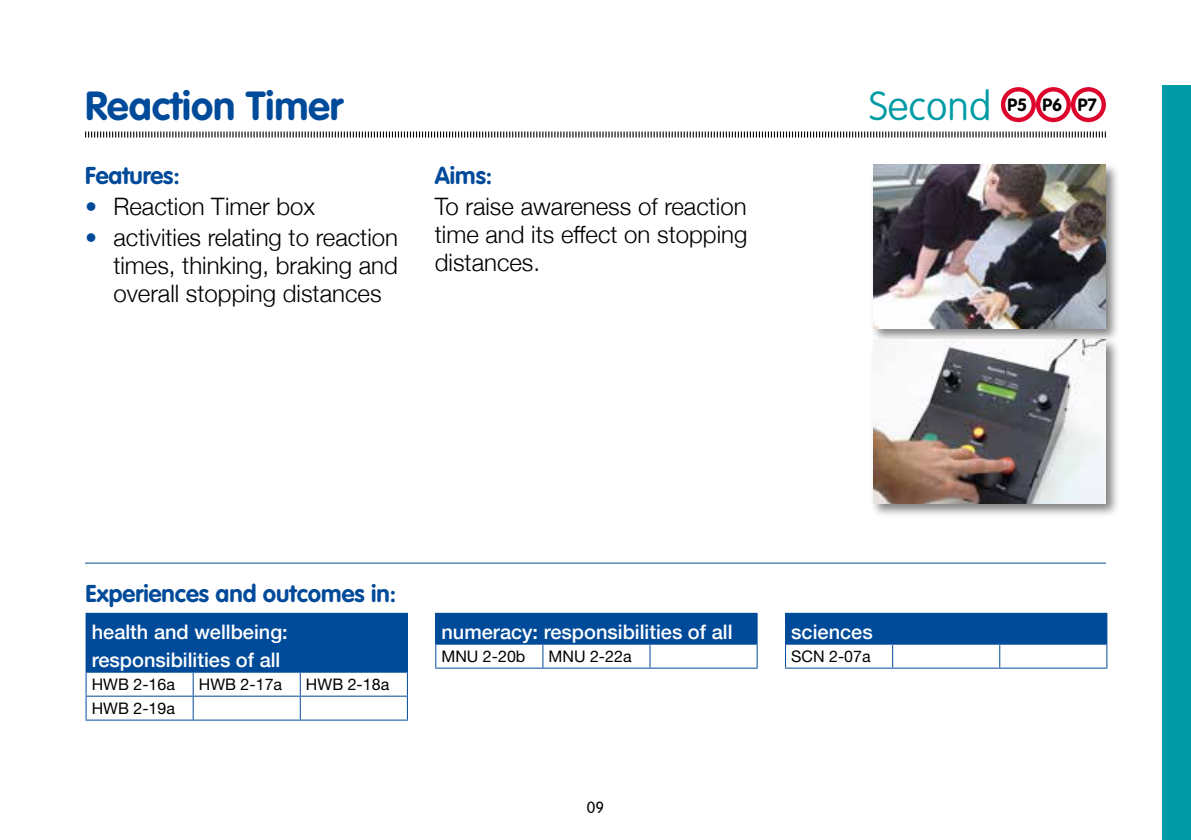
<style>
.page{position:relative;width:1191px;height:840px;background:#fff}
.page>*{position:absolute;margin:0;border:0;box-sizing:border-box;transform-origin:0 0}
.t1{font:700 40px "VAG Rounded Std";color:#004a9a}
.t2{font:100 40px "VAG Rounded Std";color:#009ba4}
.t3{font:300 24px/28px "Helvetica Neue";color:#000;text-align:justify}
.t4{font:700 24px "VAG Rounded Std";color:#004a9a}
.t5{font:500 20px/28px "Helvetica Neue";color:#fff}
.t6{font:700 17.6px "VAG Rounded Std";color:#000}
.t7{font:16px "Helvetica Neue LT";color:#000}
.t8{font:300 16px "VAG Rounded Std";color:#000}
.s1{color:#004a9a}
</style>
<div class="page">
<div style="left:1162px;top:85px;width:29px;height:754px;background:#009ba4"></div>
<svg style="left:85px;top:131px;width:1021px;height:7px"></svg>
<svg style="left:1003px;top:89px;width:30px;height:31px"></svg>
<div style="left:1001px;top:87px;width:35px;height:35px;border:4px solid #dd052b;border-radius:50%"></div>
<svg style="left:1038px;top:89px;width:30px;height:31px"></svg>
<div style="left:1036px;top:87px;width:35px;height:35px;border:4px solid #dd052b;border-radius:50%"></div>
<svg style="left:1073px;top:89px;width:30px;height:31px"></svg>
<div style="left:1071px;top:87px;width:35px;height:35px;border:4px solid #dd052b;border-radius:50%"></div>
<hr style="left:85px;top:562px;width:1021px;height:1px;background:#004a9a">
<div style="left:870px;top:161px;width:250px;height:181px;background:#000;opacity:.5"></div>
<img style="left:873px;top:164px;width:233px;height:164px">
<div style="left:870px;top:336px;width:250px;height:181px;background:#000;opacity:.5"></div>
<img style="left:873px;top:339px;width:233px;height:164px">
<div style="left:86px;top:613px;width:321px;height:58px;background:#004a9a"></div>
<hr style="left:86px;top:612px;width:107px;height:1px;background:#004a9a">
<hr style="left:193px;top:612px;width:107px;height:1px;background:#004a9a">
<hr style="left:300px;top:612px;width:108px;height:1px;background:#004a9a">
<hr style="left:407px;top:613px;width:1px;height:58px;background:#004a9a">
<hr style="left:86px;top:671px;width:107px;height:1px;background:#004a9a">
<hr style="left:193px;top:671px;width:107px;height:1px;background:#004a9a">
<hr style="left:300px;top:671px;width:108px;height:1px;background:#004a9a">
<hr style="left:86px;top:695px;width:107px;height:1px;background:#004a9a">
<svg style="left:86px;top:672px;width:1px;height:47px"></svg>
<hr style="left:193px;top:695px;width:107px;height:1px;background:#004a9a">
<svg style="left:193px;top:672px;width:1px;height:47px"></svg>
<hr style="left:300px;top:695px;width:108px;height:1px;background:#004a9a">
<svg style="left:300px;top:672px;width:1px;height:47px"></svg>
<svg style="left:407px;top:672px;width:1px;height:47px"></svg>
<hr style="left:86px;top:719px;width:107px;height:1px;background:#004a9a">
<hr style="left:193px;top:719px;width:107px;height:1px;background:#004a9a">
<hr style="left:300px;top:719px;width:108px;height:1px;background:#004a9a">
<div style="left:436px;top:613px;width:321px;height:30px;background:#004a9a"></div>
<hr style="left:435px;top:612px;width:108px;height:1px;background:#004a9a">
<hr style="left:435px;top:613px;width:1px;height:30px;background:#004a9a">
<hr style="left:543px;top:612px;width:107px;height:1px;background:#004a9a">
<hr style="left:650px;top:612px;width:107px;height:1px;background:#004a9a">
<hr style="left:435px;top:643px;width:108px;height:1px;background:#004a9a">
<svg style="left:435px;top:644px;width:1px;height:23px"></svg>
<hr style="left:543px;top:643px;width:107px;height:1px;background:#004a9a">
<svg style="left:542px;top:644px;width:1px;height:23px"></svg>
<hr style="left:650px;top:643px;width:107px;height:1px;background:#004a9a">
<svg style="left:649px;top:644px;width:1px;height:23px"></svg>
<svg style="left:756px;top:644px;width:1px;height:23px"></svg>
<hr style="left:435px;top:667px;width:108px;height:1px;background:#004a9a">
<hr style="left:543px;top:667px;width:107px;height:1px;background:#004a9a">
<hr style="left:650px;top:667px;width:107px;height:1px;background:#004a9a">
<div style="left:785px;top:613px;width:321px;height:30px;background:#004a9a"></div>
<hr style="left:785px;top:612px;width:107px;height:1px;background:#004a9a">
<hr style="left:892px;top:612px;width:107px;height:1px;background:#004a9a">
<hr style="left:999px;top:612px;width:108px;height:1px;background:#004a9a">
<hr style="left:1106px;top:613px;width:1px;height:30px;background:#004a9a">
<hr style="left:785px;top:643px;width:107px;height:1px;background:#004a9a">
<svg style="left:785px;top:644px;width:1px;height:23px"></svg>
<hr style="left:892px;top:643px;width:107px;height:1px;background:#004a9a">
<svg style="left:892px;top:644px;width:1px;height:23px"></svg>
<hr style="left:999px;top:643px;width:108px;height:1px;background:#004a9a">
<svg style="left:999px;top:644px;width:1px;height:23px"></svg>
<svg style="left:1106px;top:644px;width:1px;height:23px"></svg>
<hr style="left:785px;top:667px;width:107px;height:1px;background:#004a9a">
<hr style="left:892px;top:667px;width:107px;height:1px;background:#004a9a">
<hr style="left:999px;top:667px;width:108px;height:1px;background:#004a9a">
<h1 class="t1" style="left:85px;top:82px;width:260px">Reaction Timer</h1>
<h1 class="t2" style="left:869px;top:83px;width:124px">Second</h1>
<p class="t6" style="left:1007px;top:95px;width:91px">P5 P6 P7</p>
<p class="t4" style="left:85px;top:162px;width:96px">Features:</p>
<p class="t3" style="left:85px;top:191px;width:231px"><span class="s1">•</span> Reaction Timer box</p>
<p class="t3" style="left:113px;top:222px;width:286px;text-indent:-28px"><span class="s1">•</span> activities relating to reaction times, thinking, braking and overall stopping distances</p>
<p class="t4" style="left:435px;top:162px;width:59px">Aims:</p>
<p class="t3" style="left:435px;top:191px;width:314px">To raise awareness of reaction time and its effect on stopping distances.</p>
<p class="t4" style="left:86px;top:579px;width:312px">Experiences and outcomes in:</p>
<p class="t5" style="left:92px;top:615px;width:198px">health and wellbeing: responsibilities of all</p>
<p class="t7" style="left:92px;top:674px;width:85px">HWB 2-16a</p>
<p class="t7" style="left:199px;top:674px;width:85px">HWB 2-17a</p>
<p class="t7" style="left:306px;top:674px;width:85px">HWB 2-18a</p>
<p class="t7" style="left:92px;top:698px;width:85px">HWB 2-19a</p>
<p class="t5" style="left:441px;top:615px;width:292px">numeracy: responsibilities of all</p>
<p class="t7" style="left:441px;top:646px;width:85px">MNU 2-20b</p>
<p class="t7" style="left:548px;top:646px;width:84px">MNU 2-22a</p>
<p class="t8" style="left:587px;top:797px;width:19px">09</p>
<p class="t5" style="left:791px;top:615px;width:83px">sciences</p>
<p class="t7" style="left:791px;top:646px;width:81px">SCN 2-07a</p>
</div>
